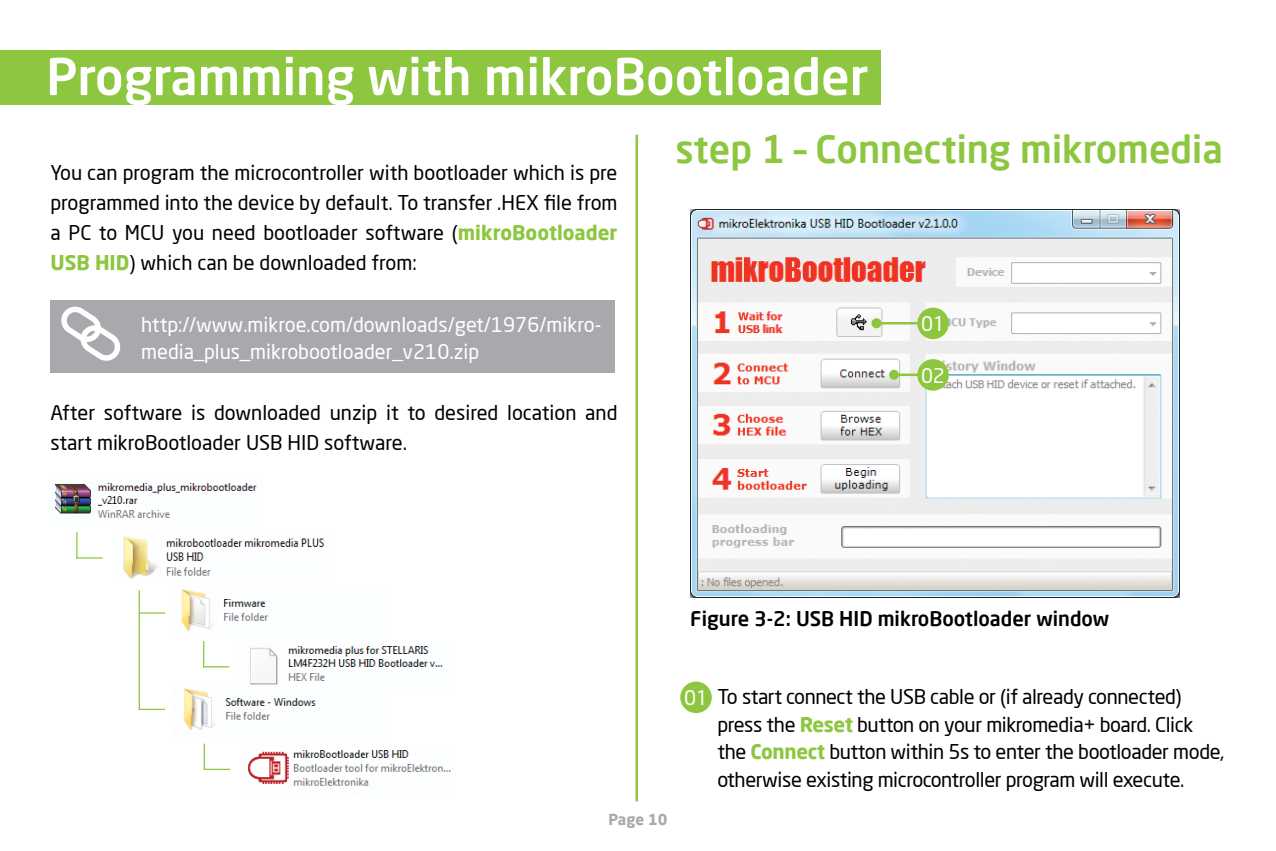
<style>
.page{position:relative;width:1276px;height:851px;background:#fff}
.page>*{position:absolute;margin:0;border:0;box-sizing:border-box;transform-origin:0 0}
.t1{font:500 50px "Neo Sans Pro";color:#fff}
.t2{font:500 37.5px "Neo Sans Pro";color:#8dc63f}
.t3{font:20px/30px "Neo Sans Pro";letter-spacing:-.02em;color:#000;text-align:justify}
.t4{font:20px/30px "Neo Sans Pro";color:#000}
.t5{font:20px/27.5px "Neo Sans Pro";color:#fff}
.t6{font:500 20px "Neo Sans Pro";color:#000}
.t7{font:20px "Neo Sans";color:#fff}
.t8{font:700 15px "Neo Sans Pro";color:#a7a9ac}
.s1{font-weight:700;color:#8dc63f}
.s2{font-family:"Neo Sans";color:#fff}
</style>
<div class="page">
<img style="left:181px;top:589px;width:88px;height:43px">
<div style="left:50px;top:300px;width:565px;height:72px;background:#a7a9ac"></div>
<svg style="left:61px;top:306px;width:60px;height:55px"></svg>
<img style="left:690px;top:210px;width:489px;height:387px">
<hr style="left:876px;top:322px;width:44px;height:2px;background:#8dc63f">
<div style="left:871px;top:318px;width:10px;height:10px;background:#8dc63f;border-radius:50%"></div>
<hr style="left:894px;top:373px;width:26px;height:3px;background:#8dc63f">
<div style="left:889px;top:370px;width:10px;height:10px;background:#8dc63f;border-radius:50%"></div>
<div style="left:917px;top:307px;width:32px;height:32px;background:#8dc63f;border-radius:50%"></div>
<div style="left:917px;top:359px;width:32px;height:31px;background:#8dc63f;border-radius:50%"></div>
<div style="left:0;top:50px;width:881px;height:54px;background:#8dc63f"></div>
<hr style="left:76px;top:532px;width:2px;height:26px;background:#8dc63f">
<svg style="left:76px;top:557px;width:27px;height:1px"></svg>
<svg style="left:140px;top:612px;width:25px;height:1px"></svg>
<svg style="left:204px;top:743px;width:26px;height:26px"></svg>
<hr style="left:139px;top:708px;width:26px;height:2px;background:#8dc63f">
<img style="left:55px;top:483px;width:202px;height:35px">
<img style="left:123px;top:536px;width:201px;height:44px">
<img style="left:184px;top:688px;width:132px;height:42px">
<img style="left:238px;top:646px;width:205px;height:46px">
<svg style="left:203px;top:641px;width:26px;height:26px"></svg>
<hr style="left:139px;top:590px;width:1px;height:120px;background:#8dc63f">
<img style="left:248px;top:750px;width:203px;height:36px">
<div style="left:680px;top:681px;width:32px;height:32px;background:#8dc63f;border-radius:50%"></div>
<hr style="left:635px;top:135px;width:3px;height:666px;background:#8dc63f">
<h1 class="t1" style="left:46px;top:45px;width:824px">Programming with mikroBootloader</h1>
<p class="t3" style="left:50px;top:157px;width:568px">You can program the microcontroller with bootloader which is pre programmed into the device by default. To transfer .HEX file from a PC to MCU you need bootloader software (<span class="s1">mikroBootloader USB HID</span>) which can be downloaded from:</p>
<h2 class="t2" style="left:675px;top:126px;width:549px">step 1 – Connecting mikromedia</h2>
<p class="t5" style="left:141px;top:310px;width:461px">http://www.mikroe.com/downloads/get/1976/mikro&shy;media_plus_mikrobootloader_v210.zip</p>
<p class="t7" style="left:921px;top:314px;width:25px">01</p>
<p class="t7" style="left:921px;top:365px;width:25px">02</p>
<p class="t4" style="left:50px;top:397px;width:568px">After software is downloaded unzip it to desired location and start mikroBootloader USB HID software.</p>
<p class="t6" style="left:690px;top:605px;width:420px">Figure 3-2: USB HID mikroBootloader window</p>
<p class="t8" style="left:608px;top:809px;width:60px">Page 10</p>
<p class="t3" style="left:717px;top:683px;width:508px;line-height:27.5px;text-align:left;text-indent:-33px"><span class="s2">01</span> To start connect the USB cable or (if already connected) press the <span class="s1">Reset</span> button on your mikromedia+ board. Click the <span class="s1">Connect</span> button within 5s to enter the bootloader mode, otherwise existing microcontroller program will execute.</p>
</div>
